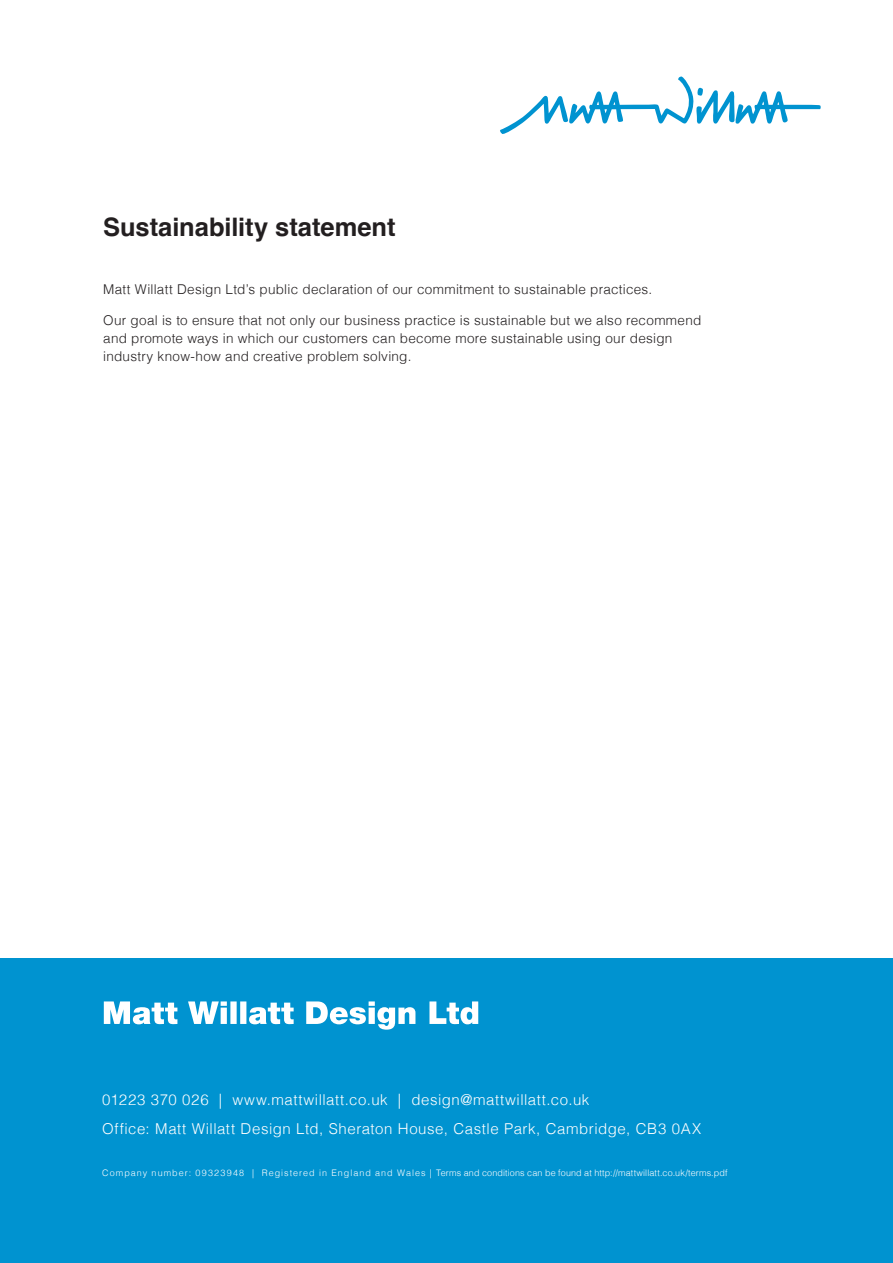
<style>
.page{position:relative;width:893px;height:1263px;background:#fff}
.page>*{position:absolute;margin:0;border:0;box-sizing:border-box;transform-origin:0 0}
.t1{font:700 25.5px "Helvetica";color:#231f20}
.t2{font:300 15px "Helvetica";letter-spacing:.035em;color:#fff}
.t3{font:300 13.5px/18px "Helvetica";letter-spacing:.02em;color:#231f20}
.t4{font:300 9px "Helvetica";letter-spacing:.04em;color:#fff}
</style>
<div class="page">
<svg style="left:500px;top:76px;width:321px;height:58px"></svg>
<div style="left:0;top:959px;width:893px;height:304px;background:#0093d0"></div>
<svg style="left:104px;top:1001px;width:374px;height:29px"></svg>
<p class="t1" style="left:103px;top:212px;width:294px">Sustainability statement</p>
<p class="t3" style="left:103px;top:279px;width:551px">Matt Willatt Design Ltd’s public declaration of our commitment to sustainable practices.</p>
<p class="t3" style="left:103px;top:310px;width:600px">Our goal is to ensure that not only our business practice is sustainable but we also recommend and promote ways in which our customers can become more sustainable using our design industry know-how and creative problem solving.</p>
<p class="t2" style="left:102px;top:1086px;width:489px">01223 370 026 | www.mattwillatt.co.uk | design@mattwillatt.co.uk</p>
<p class="t2" style="left:102px;top:1116px;width:601px">Office: Matt Willatt Design Ltd, Sheraton House, Castle Park, Cambridge, CB3 0AX</p>
<p class="t4" style="left:102px;top:1165px;width:627px">Company number: 09323948 | Registered in England and Wales | Terms and conditions can be found at http://mattwillatt.co.uk/terms.pdf</p>
</div>
